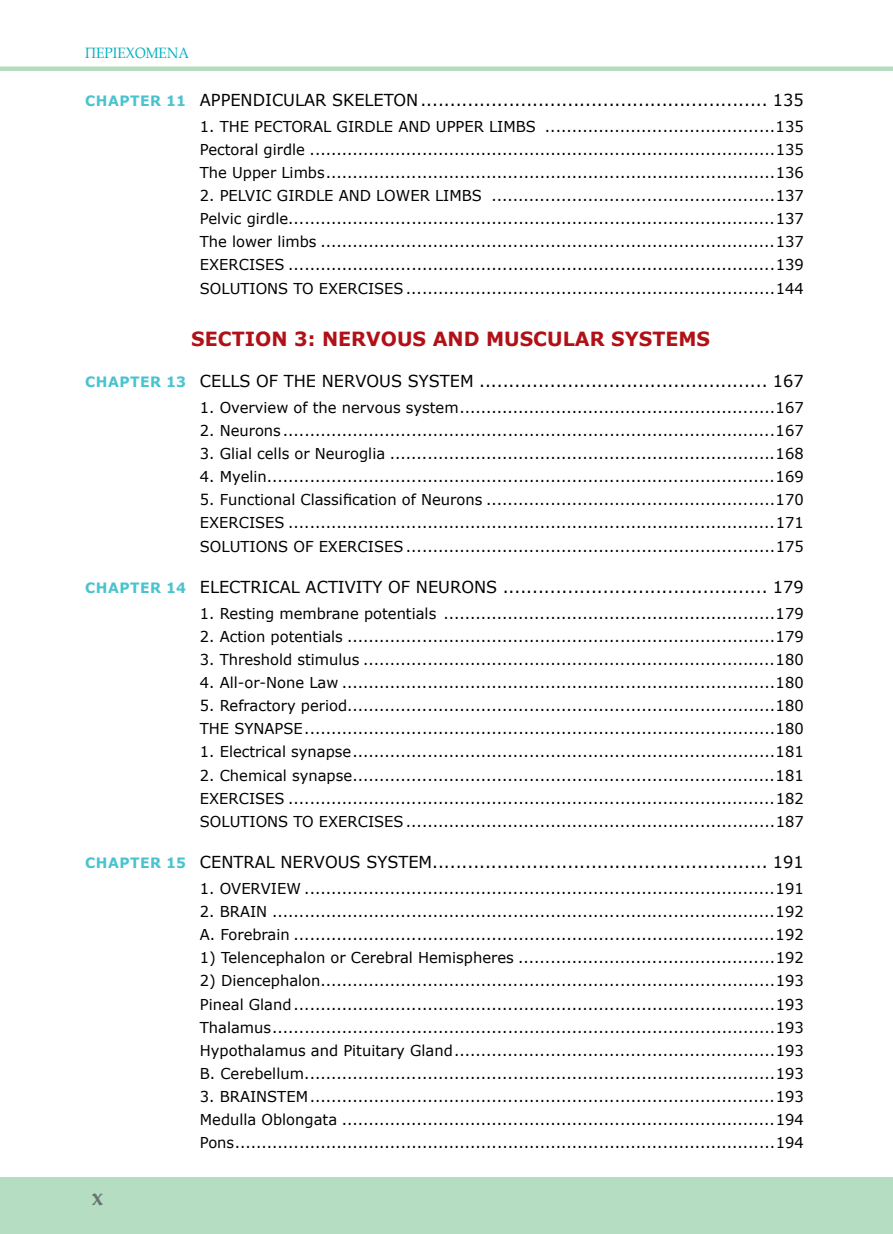
<style>
.page{position:relative;width:893px;height:1234px;background:#fff}
.page>*{position:absolute;margin:0;border:0;box-sizing:border-box;transform-origin:0 0}
.t1{font:700 24px "Book Antiqua";color:#58595b;scale:.9 1}
.t2{font:700 19.5px "Verdana";color:#b11116}
.t3{font:16.5px "Verdana";color:#000}
.t4{font:15px/23.1px "Verdana";color:#000;text-align:justify}
.t5{font:15px "Book Antiqua";letter-spacing:.01em;color:#00b0bd;scale:.9 1}
.s1{font-weight:700;font-size:14.25px;color:#49c3ce}
</style>
<div class="page">
<div style="left:0;top:66px;width:893px;height:5px;background:#b4ddc1"></div>
<div style="left:0;top:1176px;width:893px;height:57px;background:#b4ddc1"></div>
<p class="t5" style="left:85px;top:42px;width:117px">ΠΕΡΙΕΧΟΜΕΝΑ</p>
<p class="t3" style="left:85px;top:89px;width:720px"><span class="s1">CHAPTER 11</span> APPENDICULAR SKELETON........................................................... 135</p>
<p class="t4" style="left:200px;top:114px;width:605px">1. THE PECTORAL GIRDLE AND UPPER LIMBS ...........................................135<br>Pectoral girdle .......................................................................................135<br>The Upper Limbs....................................................................................136</p>
<p class="t4" style="left:200px;top:184px;width:605px">2. PELVIC GIRDLE AND LOWER LIMBS .....................................................137<br>Pelvic girdle...........................................................................................137<br>The lower limbs .....................................................................................137<br>EXERCISES ...........................................................................................139<br>SOLUTIONS TO EXERCISES .....................................................................144</p>
<h2 class="t2" style="left:191px;top:325px;width:520px">SECTION 3: NERVOUS AND MUSCULAR SYSTEMS</h2>
<p class="t3" style="left:85px;top:370px;width:720px"><span class="s1">CHAPTER 13</span> CELLS OF THE NERVOUS SYSTEM ................................................. 167</p>
<p class="t4" style="left:200px;top:395px;width:605px">1. Overview of the nervous system...........................................................167</p>
<p class="t4" style="left:200px;top:418px;width:605px">2. Neurons ............................................................................................167</p>
<p class="t4" style="left:200px;top:442px;width:605px">3. Glial cells or Neuroglia ........................................................................168</p>
<p class="t4" style="left:200px;top:465px;width:605px">4. Myelin...............................................................................................169</p>
<p class="t4" style="left:200px;top:488px;width:605px">5. Functional Classification of Neurons ......................................................170<br>EXERCISES ...........................................................................................171<br>SOLUTIONS OF EXERCISES .....................................................................175</p>
<p class="t3" style="left:85px;top:575px;width:720px"><span class="s1">CHAPTER 14</span> ELECTRICAL ACTIVITY OF NEURONS ............................................. 179</p>
<p class="t4" style="left:200px;top:601px;width:605px">1. Resting membrane potentials ..............................................................179</p>
<p class="t4" style="left:200px;top:624px;width:605px">2. Action potentials ................................................................................179</p>
<p class="t4" style="left:200px;top:647px;width:605px">3. Threshold stimulus .............................................................................180</p>
<p class="t4" style="left:200px;top:670px;width:605px">4. All-or-None Law .................................................................................180</p>
<p class="t4" style="left:200px;top:693px;width:605px">5. Refractory period................................................................................180<br>THE SYNAPSE........................................................................................180</p>
<p class="t4" style="left:200px;top:740px;width:605px">1. Electrical synapse...............................................................................181</p>
<p class="t4" style="left:200px;top:763px;width:605px">2. Chemical synapse...............................................................................181<br>EXERCISES ...........................................................................................182<br>SOLUTIONS TO EXERCISES .....................................................................187</p>
<p class="t3" style="left:85px;top:850px;width:720px"><span class="s1">CHAPTER 15</span> CENTRAL NERVOUS SYSTEM......................................................... 191</p>
<p class="t4" style="left:200px;top:876px;width:605px">1. OVERVIEW ........................................................................................191</p>
<p class="t4" style="left:200px;top:899px;width:605px">2. BRAIN ..............................................................................................192<br>A. Forebrain ..........................................................................................192</p>
<p class="t4" style="left:200px;top:945px;width:605px">1) Telencephalon or Cerebral Hemispheres ................................................192</p>
<p class="t4" style="left:200px;top:968px;width:605px">2) Diencephalon.....................................................................................193<br>Pineal Gland..........................................................................................193<br>Thalamus..............................................................................................193<br>Hypothalamus and Pituitary Gland............................................................193<br>B. Cerebellum........................................................................................193</p>
<p class="t4" style="left:200px;top:1084px;width:605px">3. BRAINSTEM.......................................................................................193<br>Medulla Oblongata .................................................................................194<br>Pons.....................................................................................................194</p>
<h1 class="t1" style="left:92px;top:1180px;width:14px">x</h1>
</div>
